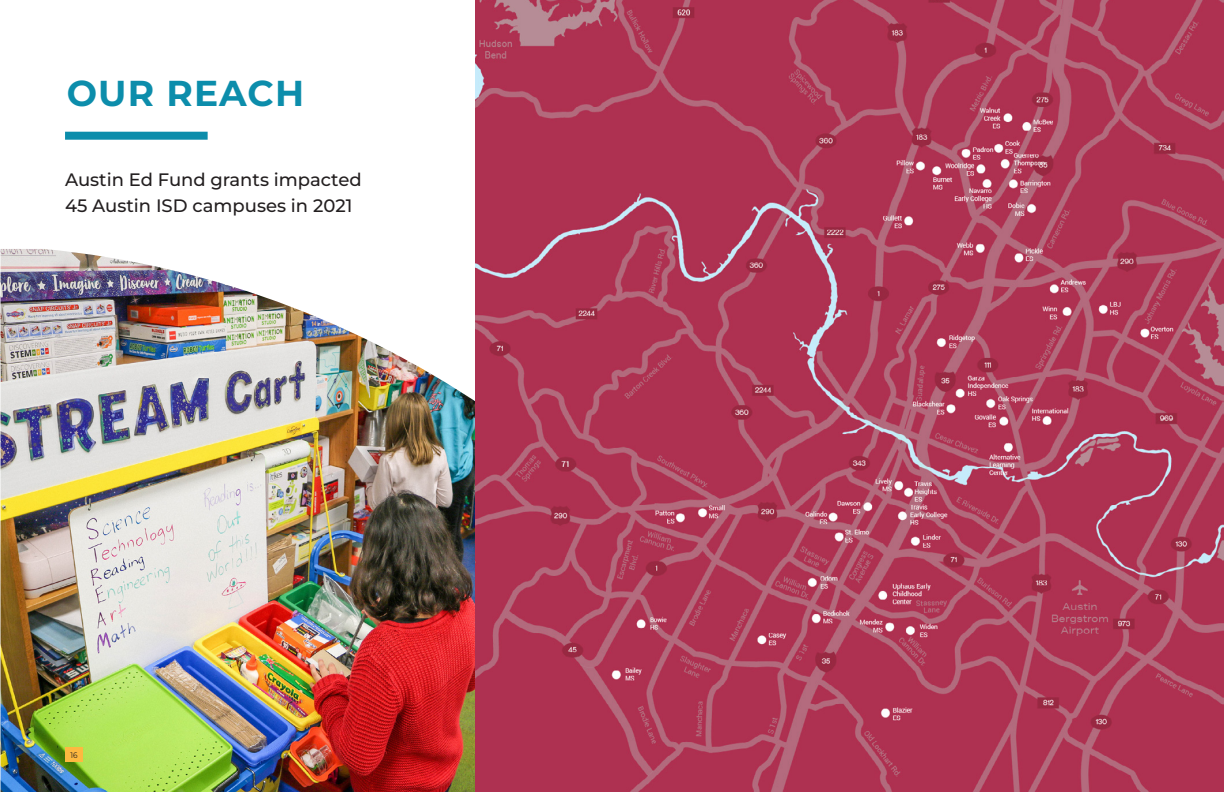
<style>
.page{position:relative;width:1224px;height:792px;background:#fff}
.page>*{position:absolute;margin:0;border:0;box-sizing:border-box;transform-origin:0 0}
.t1{font:700 36px "Montserrat";letter-spacing:.03em;color:#0c8dab}
.t2{font:500 18px/26px "Montserrat";color:#231f20}
.t3{font:8px "Montserrat";color:#231f20;scale:.91 1}
</style>
<div class="page">
<img style="left:1px;top:249px;width:474px;height:543px">
<div style="left:65px;top:747px;width:18px;height:15px;background:#fdb940"></div>
<img style="left:475px;top:0;width:749px;height:792px">
<div style="left:65px;top:132px;width:143px;height:8px;background:#0c8dab"></div>
<p class="t1" style="left:67px;top:70px;width:239px">OUR REACH</p>
<p class="t2" style="left:65px;top:166px;width:298px">Austin Ed Fund grants impacted<br>45 Austin ISD campuses in 2021</p>
<p class="t3" style="left:71px;top:749px;width:9px">16</p>
</div>
